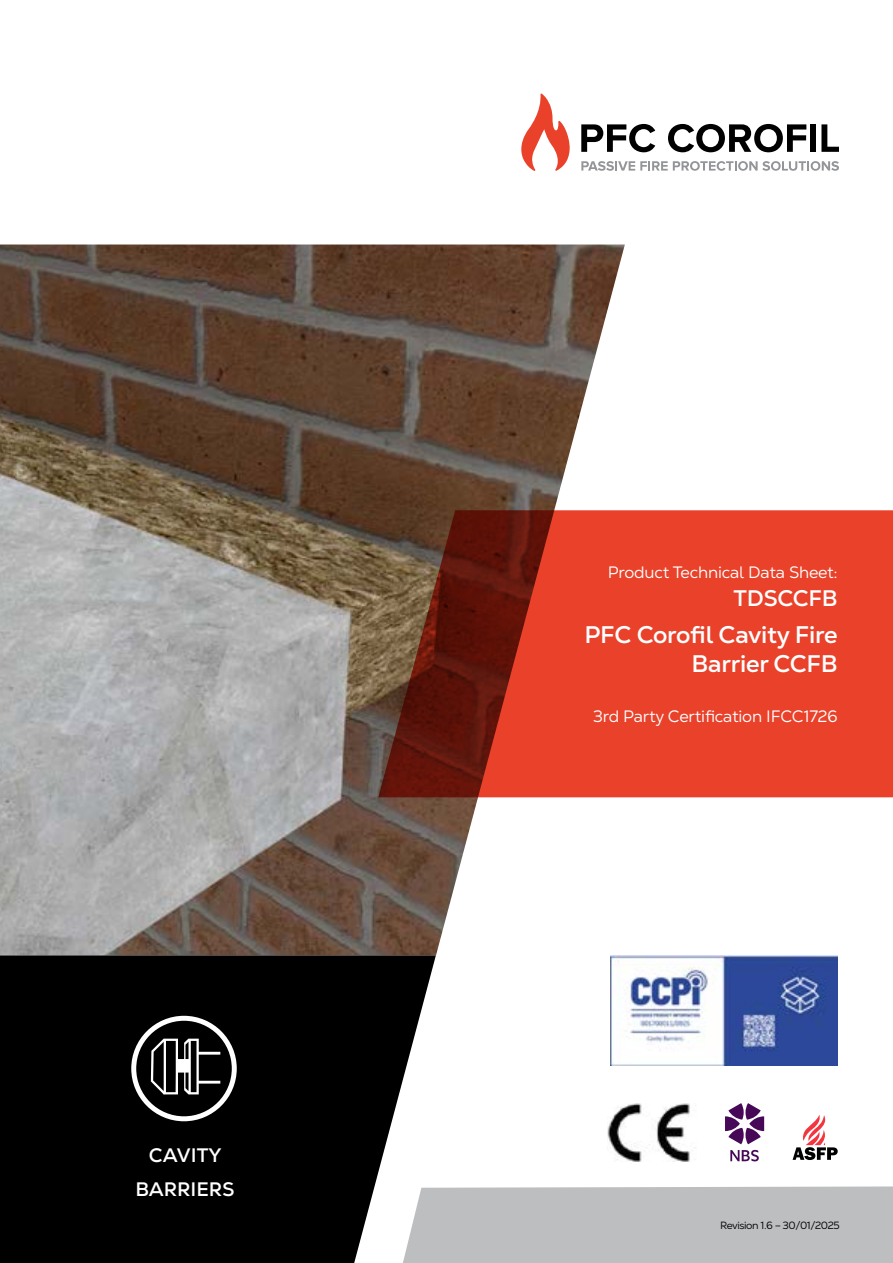
<style>
.page{position:relative;width:893px;height:1263px;background:#fff}
.page>*{position:absolute;margin:0;border:0;box-sizing:border-box;transform-origin:0 0}
.t1{font:700 24px/28.5px "Nexa Text";letter-spacing:-.01em;color:#fff;text-align:right}
.t2{font:700 22.5px "Nexa Text";letter-spacing:-.01em;color:#fff}
.t3{font:700 19.5px/34.3px "Nexa Text";color:#fff;text-align:center}
.t4{font:16.5px "Nexa Text";letter-spacing:-.01em;color:#fff}
.t5{font:10.5px "Nexa Text";letter-spacing:-.04em;color:#000}
.s1{font-size:15px;color:#ea412a}
.s2{font-weight:400;font-size:15px;color:#ea412a}
</style>
<div class="page">
<img style="left:0;top:244px;width:625px;height:711px">
<div style="left:436px;top:1186px;width:457px;height:77px;background:#bcbec0"></div>
<svg style="left:521px;top:94px;width:49px;height:77px"></svg>
<svg style="left:581px;top:124px;width:74px;height:28px"></svg>
<svg style="left:668px;top:124px;width:138px;height:28px"></svg>
<div style="left:810px;top:124px;width:6px;height:28px;background:#000"></div>
<svg style="left:821px;top:124px;width:18px;height:28px"></svg>
<svg style="left:581px;top:161px;width:258px;height:10px"></svg>
<svg style="left:378px;top:510px;width:515px;height:287px;background:#c53a25"></svg>
<svg style="left:0;top:955px;width:436px;height:308px;background:#191919"></svg>
<svg style="left:730px;top:1150px;width:29px;height:11px"></svg>
<svg style="left:725px;top:1103px;width:39px;height:41px"></svg>
<svg style="left:793px;top:1114px;width:45px;height:46px"></svg>
<svg style="left:131px;top:1016px;width:106px;height:105px"></svg>
<img style="left:608px;top:1103px;width:88px;height:58px">
<img style="left:610px;top:955px;width:228px;height:110px">
<p class="t3" style="left:135px;top:1138px;width:101px">CAVITY<br>BARRIERS</p>
<p class="t4" style="left:595px;top:562px;width:244px"><span class="s1">•</span> Product Technical Data Sheet:</p>
<h2 class="t2" style="left:733px;top:584px;width:106px">TDSCCFB</h2>
<h1 class="t1" style="left:572px;top:620px;width:268px"><span class="s2">•</span> PFC Corofil Cavity Fire<br>Barrier CCFB</h1>
<p class="t4" style="left:581px;top:706px;width:258px"><span class="s1">•</span> 3rd Party Certification IFCC1726</p>
<p class="t5" style="left:720px;top:1219px;width:121px">Revision 1.6 – 30/01/2025</p>
</div>
